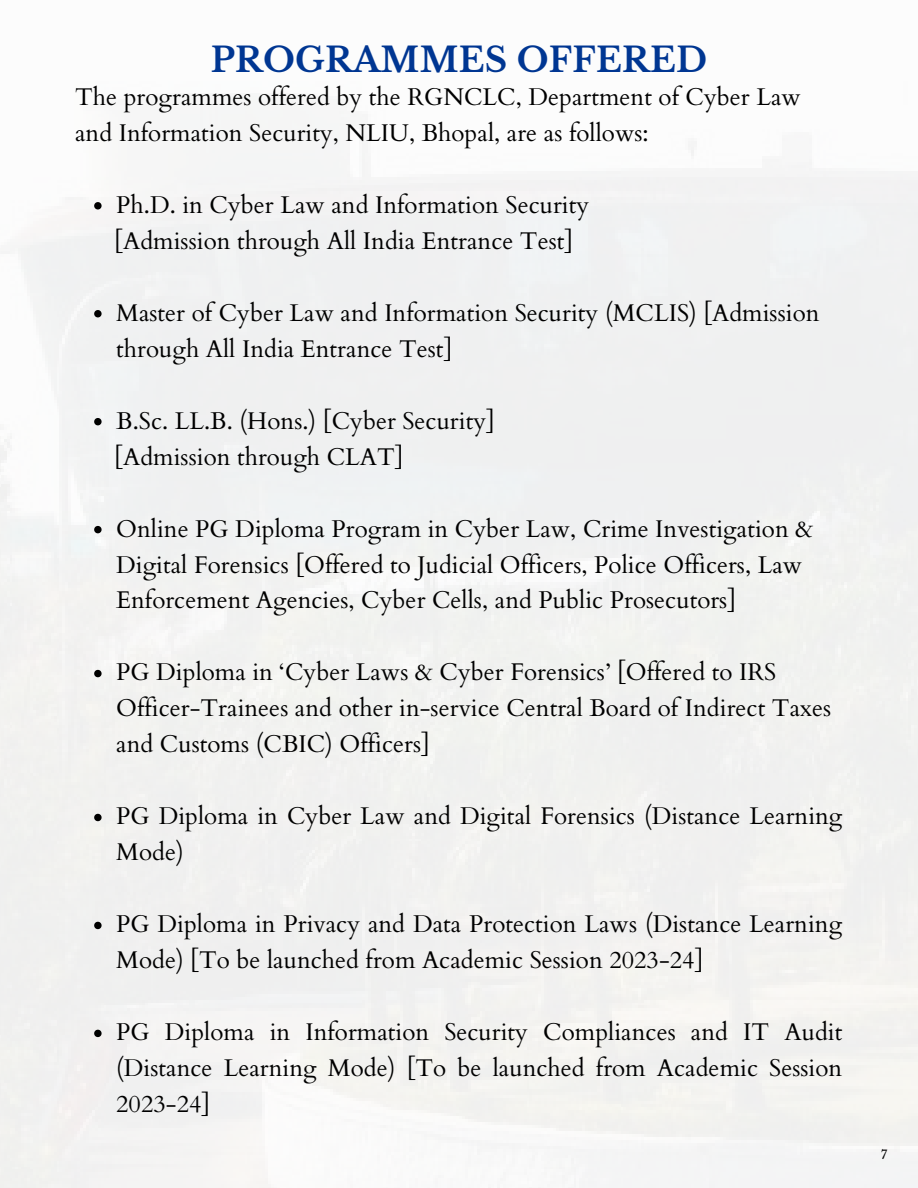
<style>
.page{position:relative;width:918px;height:1188px;background:#fff}
.page>*{position:absolute;margin:0;border:0;box-sizing:border-box;transform-origin:0 0}
.t1{font:700 33.9px "Libre Baskerville";letter-spacing:.005em;color:#003692}
.t2{font:24.15px/36px "Cardo";color:#000}
.t3{font:12px "Libre Baskerville";color:#000}
</style>
<div class="page">
<svg style="left:94px;top:202px;width:8px;height:7px"></svg>
<svg style="left:94px;top:310px;width:8px;height:7px"></svg>
<svg style="left:94px;top:418px;width:8px;height:7px"></svg>
<svg style="left:94px;top:526px;width:8px;height:7px"></svg>
<svg style="left:94px;top:670px;width:8px;height:7px"></svg>
<svg style="left:94px;top:814px;width:8px;height:7px"></svg>
<svg style="left:94px;top:922px;width:8px;height:7px"></svg>
<svg style="left:94px;top:1030px;width:8px;height:7px"></svg>
<h1 class="t1" style="left:211px;top:39px;width:498px">PROGRAMMES OFFERED</h1>
<p class="t2" style="left:75px;top:79px;width:727px">The programmes offered by the RGNCLC, Department of Cyber Law and Information Security, NLIU, Bhopal, are as follows:</p>
<p class="t2" style="left:116px;top:187px;width:475px">Ph.D. in Cyber Law and Information Security</p>
<p class="t2" style="left:114px;top:223px;width:460px">[Admission through All India Entrance Test]</p>
<p class="t2" style="left:116px;top:295px;width:705px">Master of Cyber Law and Information Security (MCLIS) [Admission through All India Entrance Test]</p>
<p class="t2" style="left:116px;top:403px;width:380px">B.Sc. LL.B. (Hons.) [Cyber Security]</p>
<p class="t2" style="left:114px;top:439px;width:291px">[Admission through CLAT]</p>
<p class="t2" style="left:116px;top:511px;width:699px">Online PG Diploma Program in Cyber Law, Crime Investigation &amp;<br>Digital Forensics [Offered to Judicial Officers, Police Officers, Law<br>Enforcement Agencies, Cyber Cells, and Public Prosecutors]</p>
<p class="t2" style="left:116px;top:655px;width:717px">PG Diploma in ‘Cyber Laws &amp; Cyber Forensics’ [Offered to IRS<br>Officer-Trainees and other in-service Central Board of Indirect Taxes and Customs (CBIC) Officers]</p>
<p class="t2" style="left:116px;top:799px;width:728px">PG Diploma in Cyber Law and Digital Forensics (Distance Learning<br>Mode)</p>
<p class="t2" style="left:116px;top:907px;width:728px">PG Diploma in Privacy and Data Protection Laws (Distance Learning<br>Mode) [To be launched from Academic Session 2023-24]</p>
<p class="t2" style="left:116px;top:1015px;width:728px;text-align:justify">PG Diploma in Information Security Compliances and IT Audit (Distance Learning Mode) [To be launched from Academic Session 2023-24]</p>
<p class="t3" style="left:881px;top:1147px;width:8px">7</p>
</div>
